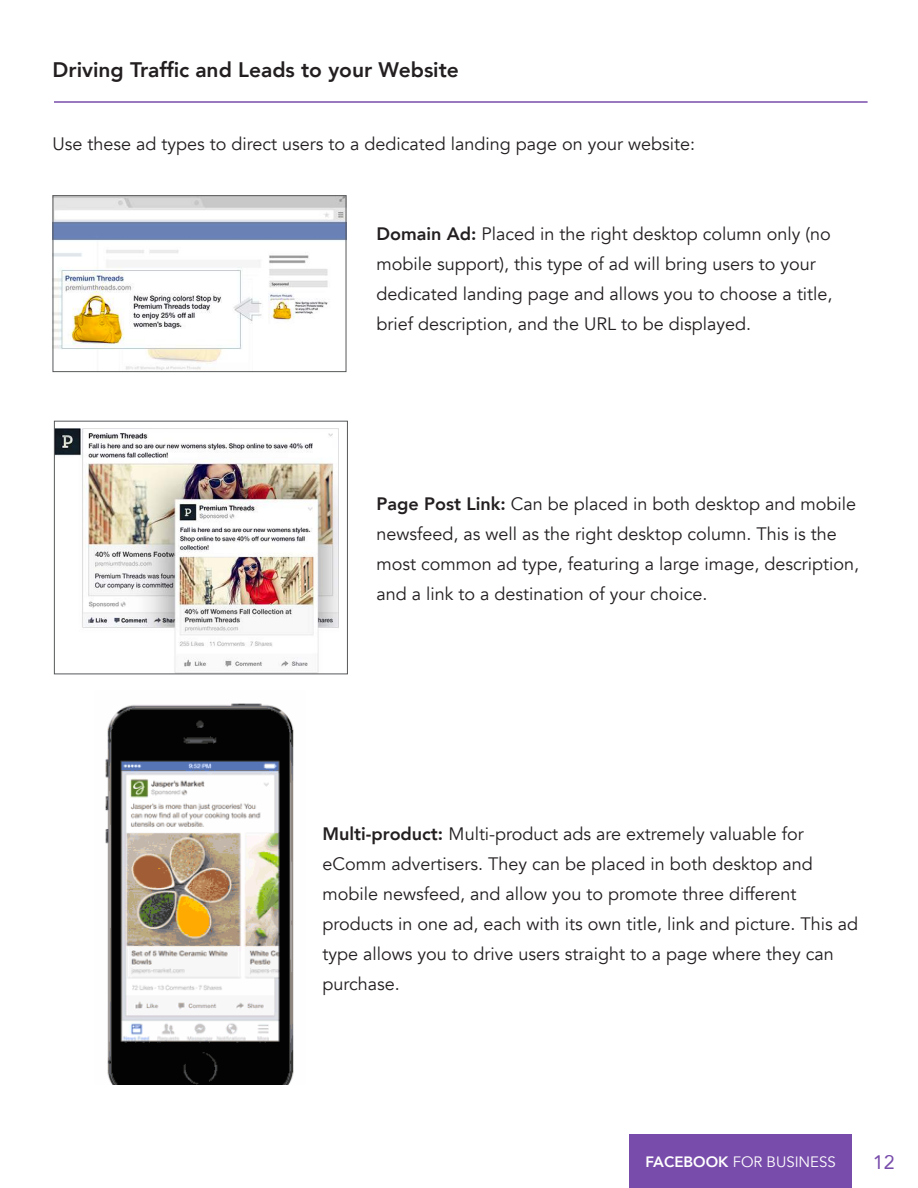
<style>
.page{position:relative;width:918px;height:1188px;background:#fff}
.page>*{position:absolute;margin:0;border:0;box-sizing:border-box;transform-origin:0 0}
.t1{font:800 21px "Avenir";color:#231f20}
.t2{font:19.5px "Avenir";color:#784cab}
.t3{font:18px/30px "Avenir";color:#231f20}
.t4{font:15px "Avenir";color:#fff}
.s1{font-weight:800}
</style>
<div class="page">
<div style="left:629px;top:1134px;width:223px;height:53px;background:#784cab"></div>
<hr style="left:54px;top:101px;width:814px;height:2px;background:#784cab">
<img style="left:55px;top:197px;width:289px;height:173px">
<div style="left:53px;top:195px;width:293px;height:177px;border:1px solid #57585a"></div>
<img style="left:56px;top:429px;width:282px;height:243px">
<div style="left:54px;top:421px;width:294px;height:253px;border:1px solid #57585a"></div>
<img style="left:105px;top:703px;width:189px;height:381px">
<p class="t1" style="left:53px;top:53px;width:408px">Driving Traffic and Leads to your Website</p>
<p class="t3" style="left:53px;top:129px;width:644px">Use these ad types to direct users to a dedicated landing page on your website:</p>
<p class="t3" style="left:377px;top:219px;width:458px"><span class="s1">Domain Ad:</span> Placed in the right desktop column only (no mobile support), this type of ad will bring users to your dedicated landing page and allows you to choose a title, brief description, and the URL to be displayed.</p>
<p class="t3" style="left:377px;top:489px;width:484px"><span class="s1">Page Post Link:</span> Can be placed in both desktop and mobile newsfeed, as well as the right desktop column. This is the most common ad type, featuring a large image, description, and a link to a destination of your choice.</p>
<p class="t3" style="left:323px;top:819px;width:537px"><span class="s1">Multi-product:</span> Multi-product ads are extremely valuable for eComm advertisers. They can be placed in both desktop and mobile newsfeed, and allow you to promote three different products in one ad, each with its own title, link and picture. This ad type allows you to drive users straight to a page where they can purchase.</p>
<p class="t4" style="left:645px;top:1153px;width:192px"><span class="s1">FACEBOOK</span> FOR BUSINESS</p>
<p class="t2" style="left:873px;top:1146px;width:23px">12</p>
</div>
